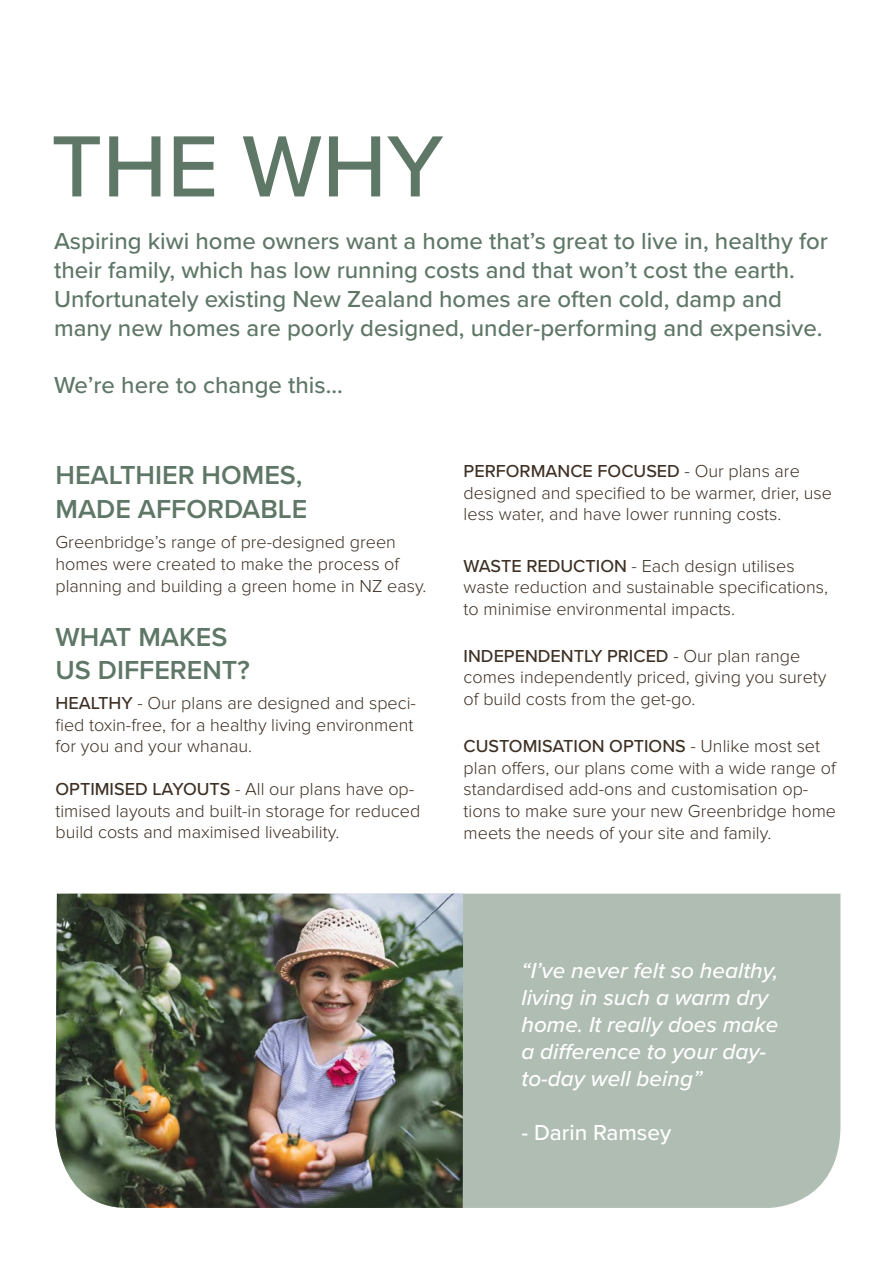
<style>
.page{position:relative;width:893px;height:1263px;background:#fff}
.page>*{position:absolute;margin:0;border:0;box-sizing:border-box;transform-origin:0 0}
.t1{font:500 90px "Proxima Nova";color:#5f7767}
.t2{font:600 27px "Proxima Nova";color:#5f7767}
.t3{font:500 24px/28.8px "Proxima Nova";color:#5f7767}
.t4{font:italic 500 22.5px/27px "Proxima Nova";color:#fff}
.t5{font:500 22.5px "Proxima Nova";color:#fff}
.t6{font:300 18px/21.6px "Proxima Nova";color:#3e3024}
.s1{font-weight:500}
</style>
<div class="page">
<div style="left:463px;top:894px;width:377px;height:314px;background:#afbdb3"></div>
<img style="left:56px;top:894px;width:407px;height:314px">
<p class="t1" style="left:51px;top:99px;width:394px">THE WHY</p>
<p class="t3" style="left:54px;top:226px;width:775px">Aspiring kiwi home owners want a home that’s great to live in, healthy for their family, which has low running costs and that won’t cost the earth.</p>
<p class="t3" style="left:54px;top:284px;width:770px">Unfortunately existing New Zealand homes are often cold, damp and many new homes are poorly designed, under-performing and expensive.</p>
<p class="t3" style="left:54px;top:370px;width:290px">We’re here to change this...</p>
<p class="t2" style="left:56px;top:455px;width:249px">HEALTHIER HOMES,</p>
<p class="t2" style="left:56px;top:489px;width:253px">MADE AFFORDABLE</p>
<p class="t6" style="left:56px;top:532px;width:373px">Greenbridge’s range of pre-designed green homes were created to make the process of planning and building a green home in NZ easy.</p>
<p class="t2" style="left:56px;top:617px;width:173px">WHAT MAKES</p>
<p class="t2" style="left:56px;top:650px;width:196px">US DIFFERENT?</p>
<p class="t6" style="left:56px;top:692px;width:362px"><span class="s1">HEALTHY</span> - Our plans are designed and speci&shy;fied toxin-free, for a healthy living environment for you and your whanau.</p>
<p class="t6" style="left:56px;top:778px;width:366px"><span class="s1">OPTIMISED LAYOUTS</span> - All our plans have op&shy;timised layouts and built-in storage for reduced build costs and maximised liveability.</p>
<p class="t6" style="left:464px;top:460px;width:370px"><span class="s1">PERFORMANCE FOCUSED</span> - Our plans are designed and specified to be warmer, drier, use less water, and have lower running costs.</p>
<p class="t6" style="left:464px;top:555px;width:366px"><span class="s1">WASTE REDUCTION</span> - Each design utilises waste reduction and sustainable specifications, to minimise environmental impacts.</p>
<p class="t6" style="left:464px;top:645px;width:364px"><span class="s1">INDEPENDENTLY PRICED</span> - Our plan range comes independently priced, giving you surety of build costs from the get-go.</p>
<p class="t6" style="left:464px;top:736px;width:374px"><span class="s1">CUSTOMISATION OPTIONS</span> - Unlike most set plan offers, our plans come with a wide range of standardised add-ons and customisation op&shy;tions to make sure your new Greenbridge home meets the needs of your site and family.</p>
<p class="t4" style="left:521px;top:956px;width:258px">“I’ve never felt so healthy, living in such a warm dry home. It really does make a difference to your day&shy;to-day well being”</p>
<p class="t5" style="left:521px;top:1116px;width:151px">- Darin Ramsey</p>
</div>
